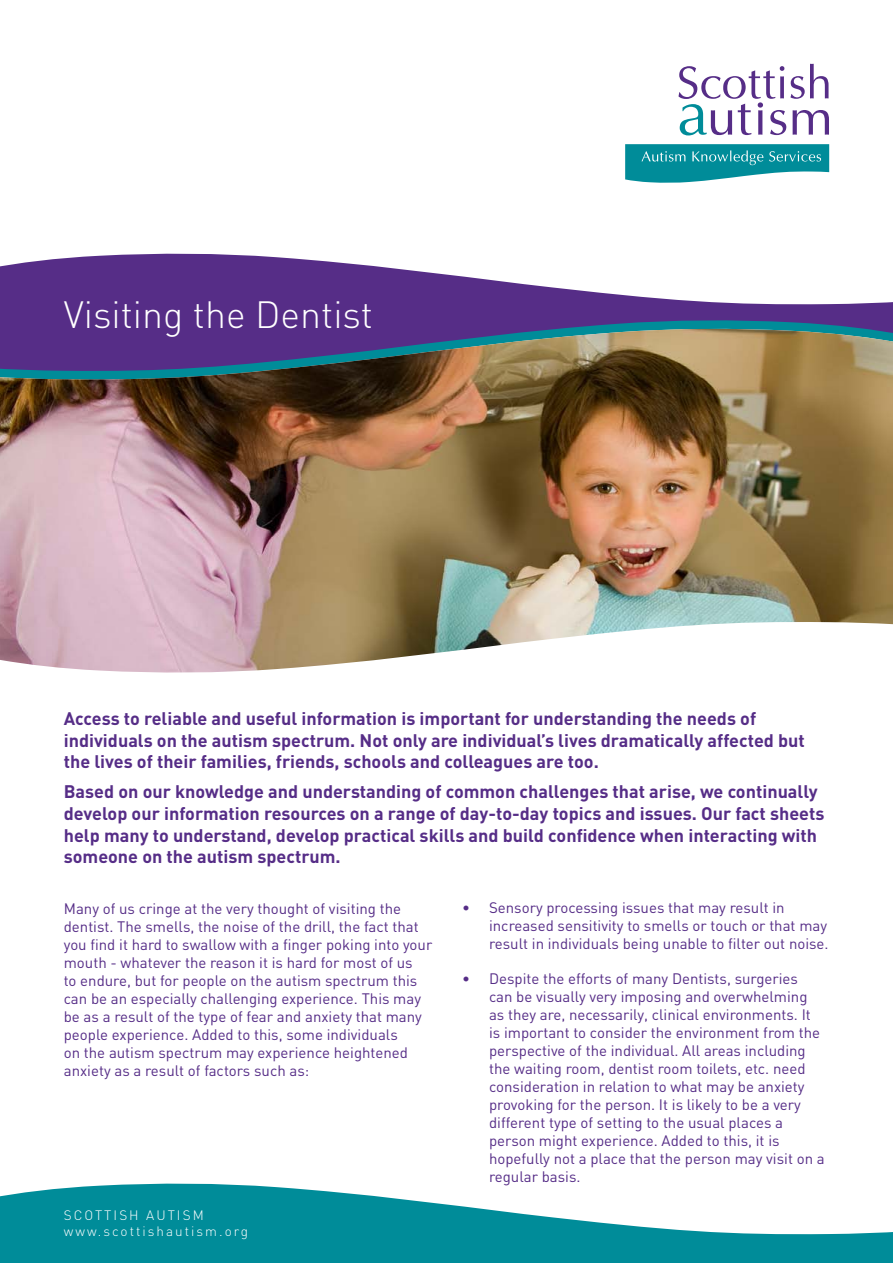
<style>
.page{position:relative;width:893px;height:1263px;background:#fff}
.page>*{position:absolute;margin:0;border:0;box-sizing:border-box;transform-origin:0 0}
.t1{font:300 37.5px "DIN";color:#fff}
.t2{font:700 18px/21.6px "DIN";color:#562d87}
.t3{font:15px/18px "DIN";color:#562d87}
.t4{font:300 13.5px/16.2px "DIN";letter-spacing:.15em;color:#fff}
</style>
<div class="page">
<svg style="left:0;top:253px;width:893px;height:66px;fill:#562d87"></svg>
<svg style="left:0;top:319px;width:893px;height:9px;fill:#562d87"></svg>
<img style="left:0;top:329px;width:893px;height:344px">
<svg style="left:0;top:1183px;width:893px;height:80px;fill:#008c99"></svg>
<svg style="left:678px;top:64px;width:151px;height:71px"></svg>
<svg style="left:625px;top:144px;width:204px;height:39px"></svg>
<h1 class="t1" style="left:64px;top:291px;width:311px">Visiting the Dentist</h1>
<p class="t2" style="left:64px;top:707px;width:743px">Access to reliable and useful information is important for understanding the needs of individuals on the autism spectrum. Not only are individual’s lives dramatically affected but the lives of their families, friends, schools and colleagues are too.</p>
<p class="t2" style="left:64px;top:780px;width:762px">Based on our knowledge and understanding of common challenges that arise, we continually develop our information resources on a range of day-to-day topics and issues. Our fact sheets help many to understand, develop practical skills and build confidence when interacting with someone on the autism spectrum.</p>
<p class="t3" style="left:64px;top:899px;width:370px">Many of us cringe at the very thought of visiting the dentist. The smells, the noise of the drill, the fact that you find it hard to swallow with a finger poking into your mouth - whatever the reason it is hard for most of us<br>to endure, but for people on the autism spectrum this can be an especially challenging experience. This may be as a result of the type of fear and anxiety that many people experience. Added to this, some individuals<br>on the autism spectrum may experience heightened anxiety as a result of factors such as:</p>
<p class="t3" style="left:489px;top:898px;width:341px;text-indent:-27px">• Sensory processing issues that may result in increased sensitivity to smells or touch or that may result in individuals being unable to filter out noise.</p>
<p class="t3" style="left:489px;top:969px;width:337px;text-indent:-27px">• Despite the efforts of many Dentists, surgeries can be visually very imposing and overwhelming as they are, necessarily, clinical environments. It is important to consider the environment from the perspective of the individual. All areas including the waiting room, dentist room toilets, etc. need consideration in relation to what may be anxiety provoking for the person. It is likely to be a very different type of setting to the usual places a person might experience. Added to this, it is hopefully not a place that the person may visit on a regular basis.</p>
<p class="t4" style="left:64px;top:1207px;width:186px">SCOTTISH AUTISM www.scottishautism.org</p>
</div>
